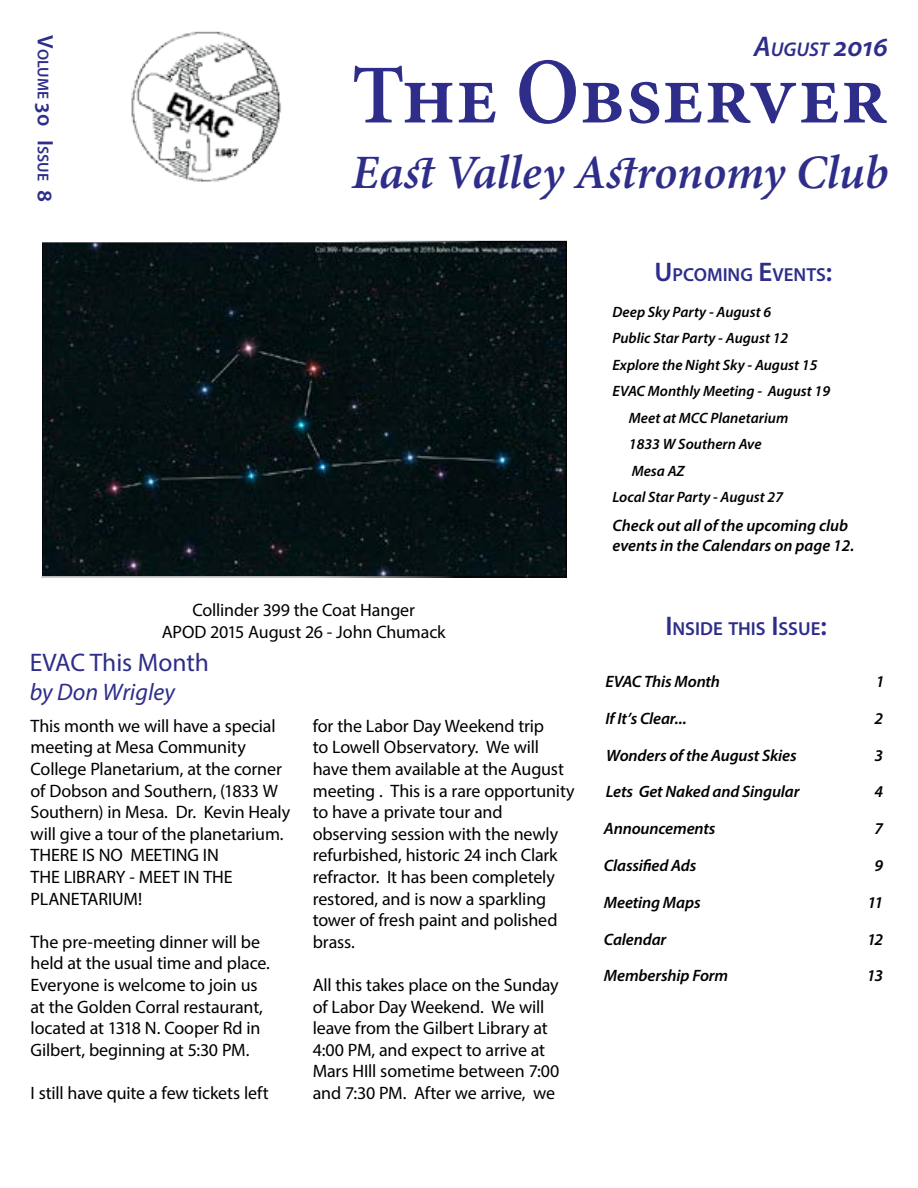
<style>
.page{position:relative;width:918px;height:1188px;background:#fff}
.page>*{position:absolute;margin:0;border:0;box-sizing:border-box;transform-origin:0 0}
.t1{font:600 84px "Minion Pro";color:#2e2e8a}
.t2{font:italic 600 48px "Minion Pro";letter-spacing:-.005em;color:#2e2e8a}
.t3{font:italic 600 28.5px "Myriad Pro";color:#2e2e8a}
.t4{font:25.5px "Myriad Pro";color:#2e2e8a}
.t5{font:italic 24px "Myriad Pro";color:#2e2e8a}
.t6{font:600 18.9px "Myriad Pro";color:#2e2e8a}
.t7{font:18px/21.6px "Myriad Pro";letter-spacing:-.01em;color:#000}
.t8{font:italic 600 16.5px/19.8px "Myriad Pro";letter-spacing:-.01em;color:#000}
.t9{font:600 15.75px "Myriad Pro";color:#2e2e8a}
.t10{font:italic 600 15px "Myriad Pro";color:#000}
.s1{font-size:22.5px}
.s2{font-size:19.95px}
.s3{font-size:94.05px}
.s4{font-size:27px}
</style>
<div class="page">
<img style="left:131px;top:31px;width:150px;height:151px">
<img style="left:43px;top:244px;width:521px;height:331px">
<div style="left:40px;top:241px;width:527px;height:337px;border:2px solid #fff"></div>
<p class="t9" style="left:53px;top:35px;width:168px;rotate:90deg"><span class="s1">V</span>OLUME <span class="s1">30 I</span> SSUE <span class="s1">8</span></p>
<h3 class="t3" style="left:754px;top:29px;width:136px">A<span class="s2">UGUST</span> 2016</h3>
<h1 class="t1" style="left:352px;top:38px;width:538px">The <span class="s3">O</span>bserver</h1>
<h2 class="t2" style="left:352px;top:139px;width:538px">East Valley Astronomy Club</h2>
<p class="t7" style="left:162px;top:599px;width:285px;text-align:center">Collinder 399 the Coat Hanger<br>APOD 2015 August 26 - John Chumack</p>
<p class="t6" style="left:655px;top:262px;width:179px"><span class="s4">U</span>PCOMING <span class="s4">E</span>VENTS<span class="s4">:</span></p>
<p class="t10" style="left:612px;top:302px;width:160px">Deep Sky Party - August 6</p>
<p class="t10" style="left:612px;top:329px;width:177px">Public Star Party - August 12</p>
<p class="t10" style="left:612px;top:355px;width:207px">Explore the Night Sky - August 15</p>
<p class="t10" style="left:612px;top:382px;width:219px">EVAC Monthly Meeting - August 19</p>
<p class="t10" style="left:629px;top:408px;width:161px">Meet at MCC Planetarium</p>
<p class="t10" style="left:629px;top:435px;width:134px">1833 W Southern Ave</p>
<p class="t10" style="left:632px;top:461px;width:55px">Mesa AZ</p>
<p class="t10" style="left:612px;top:488px;width:172px">Local Star Party - August 27</p>
<p class="t8" style="left:612px;top:515px;width:243px">Check out all of the upcoming club events in the Calendars on page 12.</p>
<p class="t6" style="left:665px;top:617px;width:163px"><span class="s4">I</span> NSIDE THIS <span class="s4">I</span>SSUE<span class="s4">:</span></p>
<h3 class="t4" style="left:30px;top:646px;width:181px">EVAC This Month</h3>
<h3 class="t5" style="left:30px;top:677px;width:147px">by Don Wrigley</h3>
<p class="t7" style="left:31px;top:715px;width:261px">This month we will have a special meeting at Mesa Community<br>College Planetarium, at the corner of Dobson and Southern, (1833 W<br>Southern) in Mesa. Dr. Kevin Healy will give a tour of the planetarium.<br>THERE IS NO MEETING IN<br>THE LIBRARY - MEET IN THE<br>PLANETARIUM!</p>
<p class="t7" style="left:31px;top:931px;width:241px">The pre-meeting dinner will be held at the usual time and place.<br>Everyone is welcome to join us at the Golden Corral restaurant, located at 1318 N. Cooper Rd in<br>Gilbert, beginning at 5:30 PM.</p>
<p class="t7" style="left:31px;top:1082px;width:240px">I still have quite a few tickets left</p>
<p class="t7" style="left:313px;top:715px;width:264px">for the Labor Day Weekend trip<br>to Lowell Observatory. We will have them available at the August meeting . This is a rare opportunity to have a private tour and observing session with the newly refurbished, historic 24 inch Clark refractor. It has been completely restored, and is now a sparkling tower of fresh paint and polished brass.</p>
<p class="t7" style="left:313px;top:974px;width:248px">All this takes place on the Sunday of Labor Day Weekend. We will leave from the Gilbert Library at<br>4:00 PM, and expect to arrive at<br>Mars HIll sometime between 7:00 and 7:30 PM. After we arrive, we</p>
<p class="t8" style="left:605px;top:671px;width:116px">EVAC This Month</p>
<p class="t8" style="left:876px;top:671px;width:10px">1</p>
<p class="t8" style="left:605px;top:708px;width:83px">If It’s Clear...</p>
<p class="t8" style="left:874px;top:708px;width:10px">2</p>
<p class="t8" style="left:606px;top:745px;width:192px">Wonders of the August Skies</p>
<p class="t8" style="left:874px;top:745px;width:10px">3</p>
<p class="t8" style="left:606px;top:781px;width:195px">Lets Get Naked and Singular</p>
<p class="t8" style="left:874px;top:781px;width:10px">4</p>
<p class="t8" style="left:604px;top:818px;width:113px">Announcements</p>
<p class="t8" style="left:874px;top:818px;width:10px">7</p>
<p class="t8" style="left:604px;top:855px;width:94px">Classified Ads</p>
<p class="t8" style="left:874px;top:855px;width:10px">9</p>
<p class="t8" style="left:604px;top:892px;width:98px">Meeting Maps</p>
<p class="t8" style="left:868px;top:892px;width:17px">11</p>
<p class="t8" style="left:604px;top:929px;width:64px">Calendar</p>
<p class="t8" style="left:867px;top:929px;width:17px">12</p>
<p class="t8" style="left:604px;top:966px;width:126px">Membership Form</p>
<p class="t8" style="left:867px;top:966px;width:18px">13</p>
</div>
